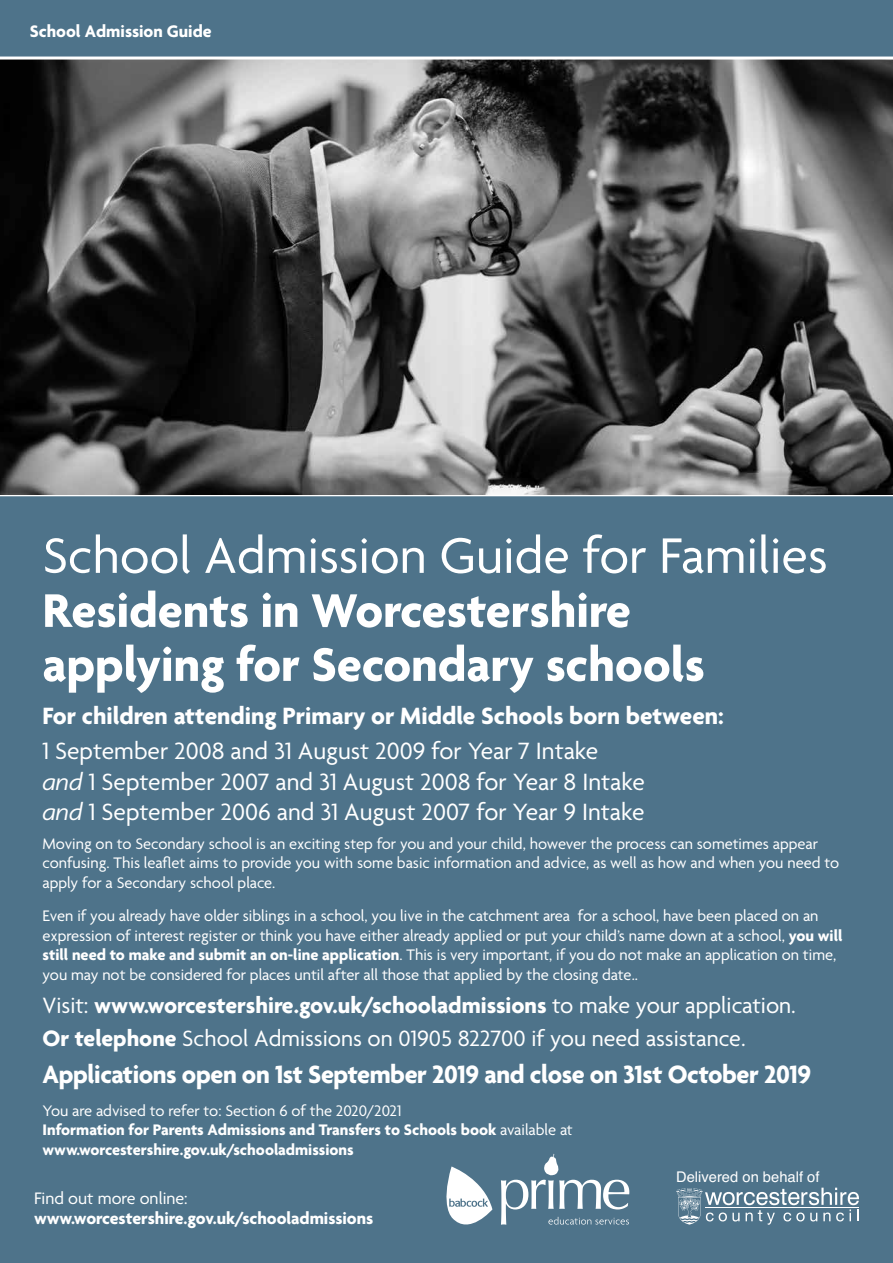
<style>
.page{position:relative;width:893px;height:1263px;background:#fff}
.page>*{position:absolute;margin:0;border:0;box-sizing:border-box;transform-origin:0 0}
.t1{font:54px "Agenda";color:#fff}
.t2{font:700 51px/54px "Agenda";color:#fff}
.t3{font:700 27px "Agenda";letter-spacing:-.015em;color:#fff}
.t4{font:25.5px/30.6px "Agenda";color:#fff}
.t5{font:700 25.5px "Agenda";color:#fff}
.t6{font:24px/33px "Agenda";color:#fff}
.t7{font:700 18px "Agenda";color:#fff}
.t8{font:18px "Agenda";color:#fff}
.t9{font:16.5px/19.8px "Agenda";color:#fff}
.t10{font:700 16.5px/19.8px "Agenda";color:#fff}
.t11{font:14.7px "Helvetica";color:#fff}
.s1{font-style:italic}
.s2{font-weight:700}
.s3{font-weight:400}
</style>
<div class="page">
<div style="left:0;top:494px;width:893px;height:769px;background:#4e738a"></div>
<img style="left:0;top:60px;width:893px;height:434px">
<div style="left:0;top:0;width:893px;height:60px;background:#4e738a"></div>
<svg style="left:501px;top:1154px;width:128px;height:71px;background:#718ea1"></svg>
<svg style="left:440px;top:1166px;width:52px;height:71px"></svg>
<svg style="left:676px;top:1188px;width:183px;height:37px;background:#7793a5"></svg>
<p class="t7" style="left:30px;top:20px;width:183px">School Admission Guide</p>
<h1 class="t1" style="left:43px;top:523px;width:787px">School Admission Guide for Families</h1>
<h2 class="t2" style="left:43px;top:582px;width:664px">Residents in Worcestershire applying for Secondary schools</h2>
<h3 class="t5" style="left:43px;top:700px;width:683px">For children attending Primary or Middle Schools born between:</h3>
<h3 class="t4" style="left:43px;top:735px;width:604px">1 September 2008 and 31 August 2009 for Year 7 Intake <span class="s1">and</span> 1 September 2007 and 31 August 2008 for Year 8 Intake <span class="s1">and</span> 1 September 2006 and 31 August 2007 for Year 9 Intake</h3>
<p class="t9" style="left:43px;top:833px;width:798px">Moving on to Secondary school is an exciting step for you and your child, however the process can sometimes appear confusing. This leaflet aims to provide you with some basic information and advice, as well as how and when you need to apply for a Secondary school place.</p>
<p class="t9" style="left:43px;top:905px;width:802px">Even if you already have older siblings in a school, you live in the catchment area for a school, have been placed on an expression of interest register or think you have either already applied or put your child’s name down at a school, <span class="s2">you will still need to make and submit an on-line application</span>. This is very important, if you do not make an application on time, you may not be considered for places until after all those that applied by the closing date..</p>
<h3 class="t6" style="left:43px;top:988px;width:755px">Visit: <span class="s2">www.worcestershire.gov.uk/schooladmissions</span> to make your application.<br><span class="s2">Or telephone</span> School Admissions on 01905 822700 if you need assistance.</h3>
<h3 class="t3" style="left:43px;top:1058px;width:770px">Applications open on 1st September 2019 and close on 31st October 2019</h3>
<p class="t10" style="left:43px;top:1100px;width:532px"><span class="s3">You are advised to refer to: Section 6 of the 2020/2021<br></span>Information for Parents Admissions and Transfers to Schools book <span class="s3">available at </span>www.worcestershire.gov.uk/schooladmissions</p>
<p class="t8" style="left:34px;top:1188px;width:155px">Find out more online:</p>
<p class="t7" style="left:34px;top:1207px;width:341px">www.worcestershire.gov.uk/schooladmissions</p>
<p class="t11" style="left:676px;top:1166px;width:145px">Delivered on behalf of</p>
</div>
